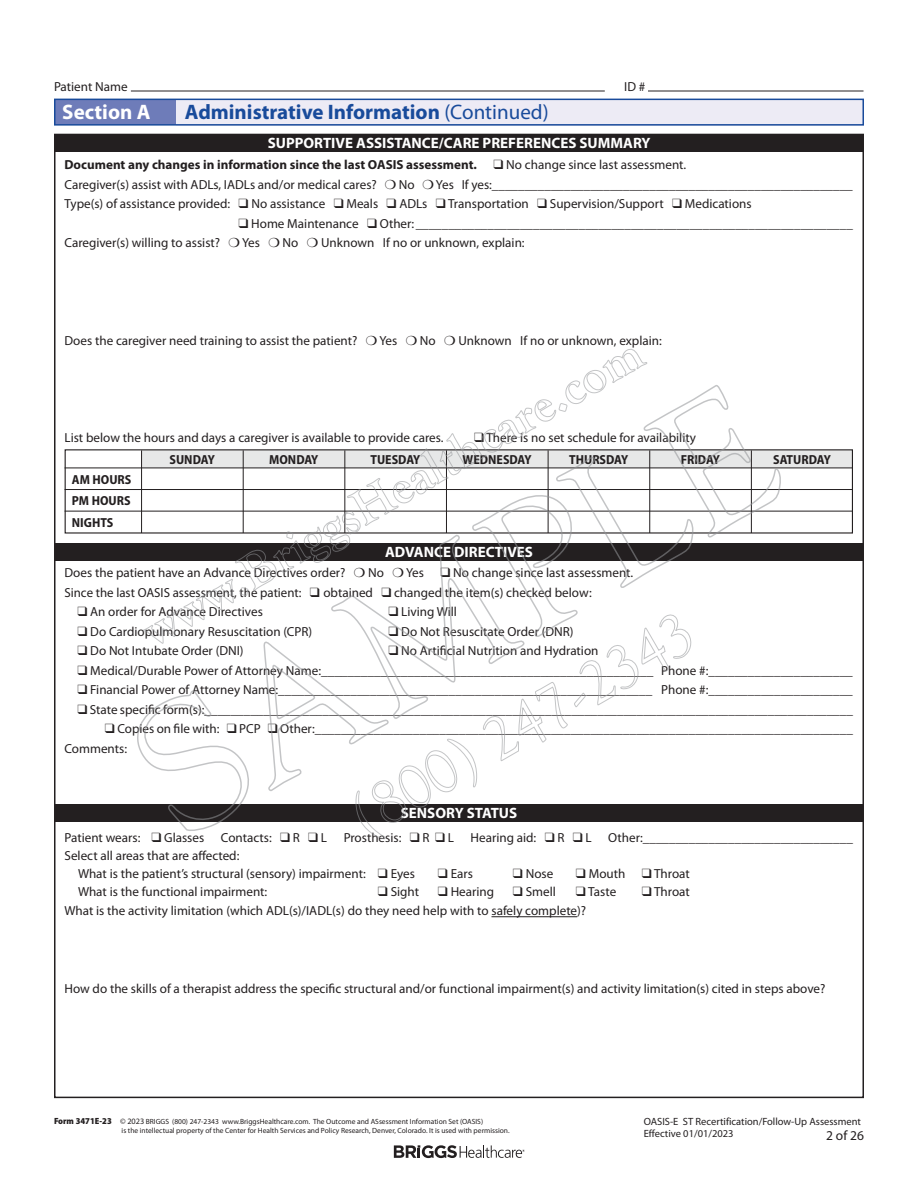
<style>
.page{position:relative;width:918px;height:1188px;background:#fff}
.page>*{position:absolute;margin:0;border:0;box-sizing:border-box;transform-origin:0 0}
.t1{font:700 21px "Myriad Pro";color:#194b9b}
.t2{font:700 21px "Myriad Pro";color:#fff}
.t3{font:700 15px "Myriad Pro";color:#fff}
.t4{font:13.5px "Myriad Pro";color:#231f20}
.t5{font:13.2px/19.5px "Myriad Pro";color:#231f20}
.t6{font:700 semi-condensed 13.2px/21.6px "Myriad Pro";color:#231f20;text-align:justify}
.t7{font:700 13.2px "Myriad Pro";color:#231f20}
.t8{font:13.05px "Myriad Pro";color:#231f20}
.t9{font:10.5px/12.8px "Myriad Pro";color:#231f20}
.t10{font:7.5px/9px "Myriad Pro";color:#231f20}
.s1{font-weight:400}
.s2{font-size:13.2px}
.s3{font-size:13.35px}
.s4{font-weight:900;font-stretch:semi-condensed;font-size:9px}
.s5{font-size:8.25px}
</style>
<div class="page">
<div style="left:55px;top:100px;width:121px;height:25px;background:#6e7cb9"></div>
<div style="left:176px;top:99px;width:688px;height:27px;background:#edebf5"></div>
<div style="left:54px;top:99px;width:810px;height:27px;border:2px solid #194b9b"></div>
<svg style="left:394px;top:1145px;width:131px;height:13px"></svg>
<hr style="left:648px;top:91px;width:216px;height:1px;background:#231f20">
<hr style="left:131px;top:91px;width:474px;height:1px;background:#231f20">
<div style="left:55px;top:134px;width:808px;height:18px;background:#231f20"></div>
<div style="left:141px;top:450px;width:712px;height:18px;background:#e7e8e8"></div>
<hr style="left:65px;top:468px;width:788px;height:1px;background:#231f20">
<hr style="left:65px;top:489px;width:788px;height:1px;background:#231f20">
<hr style="left:65px;top:511px;width:788px;height:1px;background:#231f20">
<div style="left:55px;top:543px;width:808px;height:18px;background:#231f20"></div>
<div style="left:55px;top:804px;width:808px;height:18px;background:#231f20"></div>
<hr style="left:491px;top:916px;width:86px;height:1px;background:#231f20">
<svg style="left:137px;top:349px;width:644px;height:490px"></svg>
<p class="t5" style="left:54px;top:76px;width:75px">Patient Name</p>
<p class="t5" style="left:624px;top:76px;width:23px">ID #</p>
<h1 class="t2" style="left:62px;top:98px;width:90px">Section A</h1>
<h1 class="t1" style="left:185px;top:98px;width:365px">Administrative Information <span class="s1">(Continued)</span></h1>
<p class="t3" style="left:268px;top:134px;width:384px">SUPPORTIVE ASSISTANCE/CARE PREFERENCES SUMMARY</p>
<p class="t7" style="left:64px;top:156px;width:414px">Document any changes in information since the last OASIS assessment.</p>
<p class="t5" style="left:494px;top:155px;width:194px">❑ No change since last assessment.</p>
<p class="t5" style="left:64px;top:175px;width:314px">Caregiver(s) assist with ADLs, IADLs and/or medical cares?</p>
<p class="t5" style="left:399px;top:175px;width:17px">No</p>
<p class="t5" style="left:64px;top:175px;width:790px;text-indent:371px">Yes If yes:_______________________________________________________<br>Type(s) of assistance provided: ❑ No assistance ❑ Meals ❑ ADLs ❑ Transportation ❑ Supervision/Support ❑ Medications</p>
<p class="t8" style="left:251px;top:215px;width:603px"><span class="s2">Home Maintenance</span> ❑ <span class="s2">Other:</span>___________________________________________________________________</p>
<p class="t5" style="left:64px;top:233px;width:157px">Caregiver(s) willing to assist?</p>
<p class="t5" style="left:242px;top:233px;width:19px">Yes</p>
<p class="t5" style="left:283px;top:233px;width:17px">No</p>
<p class="t5" style="left:321px;top:233px;width:205px">Unknown If no or unknown, explain:</p>
<p class="t5" style="left:64px;top:331px;width:294px">Does the caregiver need training to assist the patient?</p>
<p class="t5" style="left:379px;top:331px;width:19px">Yes</p>
<p class="t5" style="left:420px;top:331px;width:17px">No</p>
<p class="t5" style="left:458px;top:331px;width:205px">Unknown If no or unknown, explain:</p>
<p class="t5" style="left:64px;top:428px;width:381px">List below the hours and days a caregiver is available to provide cares.</p>
<p class="t5" style="left:474px;top:428px;width:223px">❑ There is no set schedule for availability</p>
<p class="t6" style="left:170px;top:448px;width:47px">SUNDAY</p>
<p class="t6" style="left:269px;top:448px;width:51px">MONDAY</p>
<p class="t6" style="left:371px;top:448px;width:51px">TUESDAY</p>
<p class="t6" style="left:463px;top:448px;width:71px">WEDNESDAY</p>
<p class="t6" style="left:569px;top:448px;width:61px">THURSDAY</p>
<p class="t6" style="left:681px;top:448px;width:41px">FRIDAY</p>
<p class="t6" style="left:773px;top:448px;width:59px">SATURDAY</p>
<p class="t6" style="left:72px;top:468px;width:61px">AM HOURS PM HOURS NIGHTS</p>
<p class="t3" style="left:385px;top:542px;width:149px">ADVANCE DIRECTIVES</p>
<p class="t5" style="left:64px;top:563px;width:570px;text-indent:376px">❑ No change since last assessment.<br>Since the last OASIS assessment, the patient: ❑ obtained ❑ changed the item(s) checked below:</p>
<p class="t5" style="left:64px;top:602px;width:200px">❑ An order for Advance Directives</p>
<p class="t5" style="left:388px;top:602px;width:70px">❑ Living Will</p>
<p class="t5" style="left:77px;top:621px;width:236px">❑ Do Cardiopulmonary Resuscitation (CPR)</p>
<p class="t5" style="left:388px;top:621px;width:187px">❑ Do Not Resuscitate Order (DNR)</p>
<p class="t5" style="left:77px;top:641px;width:168px">❑ Do Not Intubate Order (DNI)</p>
<p class="t5" style="left:388px;top:641px;width:212px">❑ No Artificial Nutrition and Hydration</p>
<p class="t5" style="left:64px;top:660px;width:790px">❑ Medical/Durable Power of Attorney Name:<span class="s3">__________________________________________________</span> Phone #:______________________</p>
<p class="t5" style="left:64px;top:680px;width:790px">❑ Financial Power of Attorney Name:_________________________________________________________ Phone #:______________________</p>
<p class="t5" style="left:64px;top:699px;width:790px">❑ State specific form(s):___________________________________________________________________________________________________</p>
<p class="t5" style="left:64px;top:719px;width:790px;text-indent:53px">Copies on file with: ❑ PCP ❑ Other:__________________________________________________________________________________<br>Comments:</p>
<p class="t5" style="left:64px;top:563px;width:283px">Does the patient have an Advance Directives order?</p>
<p class="t5" style="left:368px;top:563px;width:17px">No</p>
<p class="t5" style="left:406px;top:563px;width:19px">Yes</p>
<p class="t3" style="left:401px;top:803px;width:118px">SENSORY STATUS</p>
<p class="t5" style="left:64px;top:828px;width:141px">Patient wears: ❑ Glasses</p>
<p class="t5" style="left:221px;top:828px;width:108px">Contacts: ❑ R ❑ L</p>
<p class="t5" style="left:344px;top:828px;width:112px">Prosthesis: ❑ R ❑ L</p>
<p class="t5" style="left:471px;top:828px;width:123px">Hearing aid: ❑ R ❑ L</p>
<p class="t5" style="left:608px;top:828px;width:246px">Other:________________________________</p>
<p class="t5" style="left:78px;top:846px;width:338px;line-height:18px;text-indent:-14px">Select all areas that are affected:<br>What is the patient’s structural (sensory) impairment: ❑ Eyes</p>
<p class="t5" style="left:438px;top:864px;width:37px">❑ Ears</p>
<p class="t5" style="left:513px;top:864px;width:42px">❑ Nose</p>
<p class="t5" style="left:576px;top:864px;width:51px">❑ Mouth</p>
<p class="t5" style="left:642px;top:864px;width:49px">❑ Throat</p>
<p class="t5" style="left:78px;top:882px;width:191px">What is the functional impairment:</p>
<p class="t5" style="left:378px;top:882px;width:43px">❑ Sight</p>
<p class="t5" style="left:438px;top:882px;width:58px">❑ Hearing</p>
<p class="t5" style="left:513px;top:882px;width:44px">❑ Smell</p>
<p class="t5" style="left:576px;top:882px;width:42px">❑ Taste</p>
<p class="t5" style="left:642px;top:882px;width:49px">❑ Throat</p>
<p class="t5" style="left:64px;top:901px;width:523px">What is the activity limitation (which ADL(s)/IADL(s) do they need help with to safely complete)?</p>
<p class="t5" style="left:64px;top:979px;width:762px">How do the skills of a therapist address the specific structural and/or functional impairment(s) and activity limitation(s) cited in steps above?</p>
<p class="t10" style="left:122px;top:1117px;width:390px;text-indent:-68px"><span class="s4">Form 3471E-23</span> <span class="s5">© 2023</span> BRIGGS (800) 247-2343 www.BriggsHealthcare.com. The Outcome and ASsessment Information Set (OASIS)<br>is the intellectual property of the Center for Health Services and Policy Research, Denver, Colorado. It is used with permission.</p>
<p class="t9" style="left:644px;top:1115px;width:219px">OASIS-E ST Recertification/Follow-Up Assessment<br>Effective 01/01/2023</p>
<p class="t4" style="left:826px;top:1127px;width:39px">2 of 26</p>
</div>
